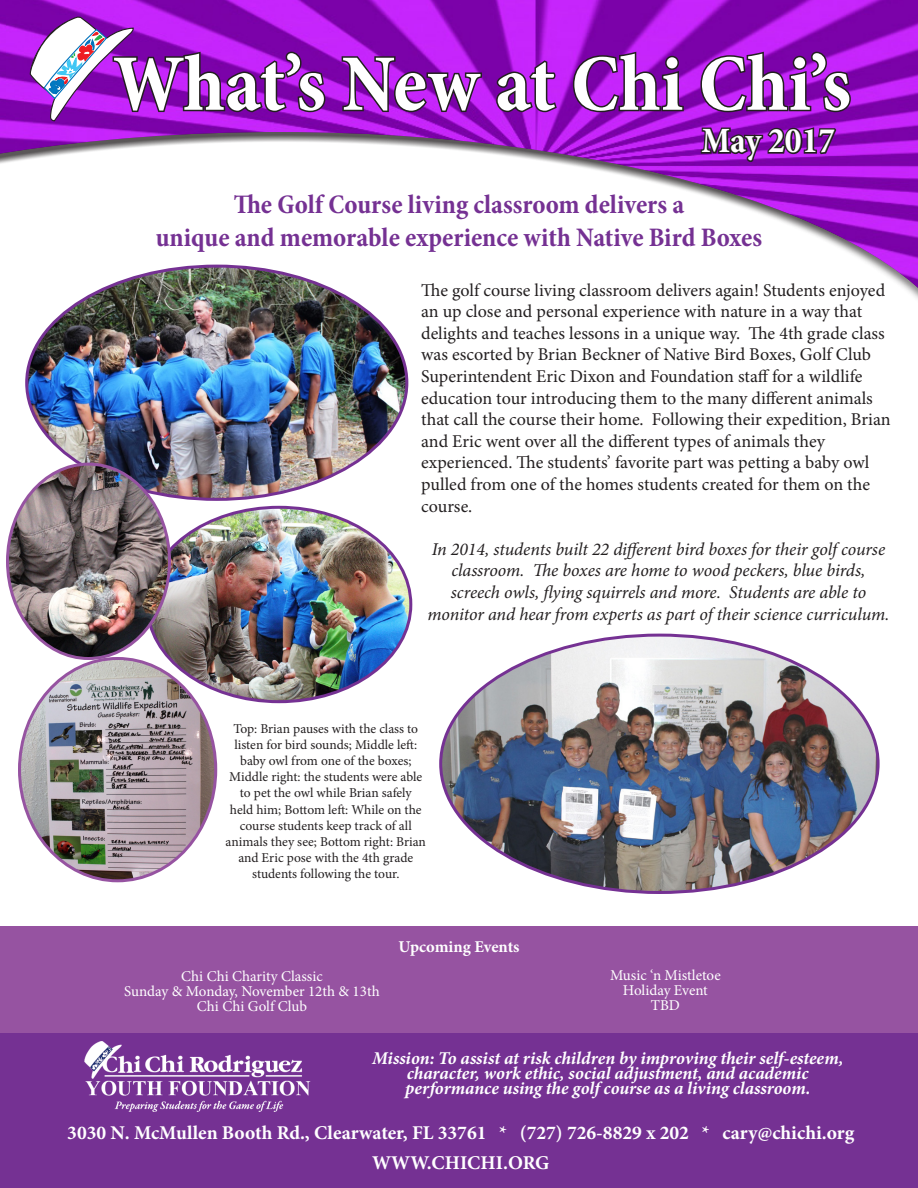
<style>
.page{position:relative;width:918px;height:1188px;background:#fff}
.page>*{position:absolute;margin:0;border:0;box-sizing:border-box;transform-origin:0 0}
.t1{font:700 condensed 81px "Minion Pro";color:#fff}
.t2{font:700 condensed 36px "Minion Pro";color:#fff}
.t3{font:700 condensed 27px "Minion Pro";color:#753193}
.t4{font:700 19.5px "Minion Pro";color:#fff}
.t5{font:18px/21.6px "Minion Pro";color:#231f20}
.t6{font:italic 18px/21.6px "Minion Pro";letter-spacing:-.005em;color:#231f20;text-align:center}
.t7{font:italic 700 18px "Minion Pro";letter-spacing:-.005em;color:#fff}
.t8{font:700 16.5px "Minion Pro";letter-spacing:-.005em;color:#fff}
.t9{font:15px "Minion Pro";color:#fff}
.t10{font:13.5px/16.2px "Minion Pro";color:#231f20;text-align:center}
</style>
<div class="page">
<div style="left:0;top:926px;width:918px;height:197px;background:#9653a1"></div>
<img style="left:0;top:0;width:918px;height:128px">
<div style="left:0;top:128px;width:918px;height:338px;background:#231f20;opacity:.75"></div>
<svg style="left:340px;top:55px;width:143px;height:59px;background:#7e17a1"></svg>
<svg style="left:495px;top:59px;width:64px;height:55px;background:#841ba7"></svg>
<svg style="left:571px;top:50px;width:114px;height:64px;background:#7c159f"></svg>
<svg style="left:699px;top:50px;width:153px;height:64px;background:#7c159f"></svg>
<svg style="left:699px;top:125px;width:139px;height:39px;background:#6f168c"></svg>
<svg style="left:30px;top:16px;width:297px;height:105px;background:#9731bc"></svg>
<div style="left:0;top:1034px;width:918px;height:154px;background:#753193"></div>
<img style="left:85px;top:1041px;width:226px;height:70px">
<img style="left:27px;top:266px;width:380px;height:233px">
<img style="left:170px;top:507px;width:241px;height:195px">
<img style="left:20px;top:658px;width:196px;height:223px">
<img style="left:441px;top:635px;width:436px;height:257px">
<img style="left:8px;top:464px;width:162px;height:194px">
<p class="t1" style="left:113px;top:28px;width:740px">What’s New at Chi Chi’s</p>
<p class="t2" style="left:702px;top:116px;width:135px">May 2017</p>
<p class="t3" style="left:234px;top:186px;width:452px">The Golf Course living classroom delivers a</p>
<p class="t3" style="left:156px;top:218px;width:608px">unique and memorable experience with Native Bird Boxes</p>
<p class="t5" style="left:421px;top:279px;width:466px">The golf course living classroom delivers again! Students enjoyed an up close and personal experience with nature in a way that delights and teaches lessons in a unique way. The 4th grade class was escorted by Brian Beckner of Native Bird Boxes, Golf Club Superintendent Eric Dixon and Foundation staff for a wildlife</p>
<p class="t5" style="left:421px;top:387px;width:471px">education tour introducing them to the many different animals that call the course their home. Following their expedition, Brian and Eric went over all the different types of animals they</p>
<p class="t5" style="left:421px;top:452px;width:450px;text-align:justify">experienced. The students’ favorite part was petting a baby owl pulled from one of the homes students created for them on the course.</p>
<p class="t6" style="left:432px;top:538px;width:455px">In 2014, students built 22 different bird boxes for their golf course classroom. The boxes are home to wood peckers, blue birds,</p>
<p class="t6" style="left:451px;top:582px;width:417px">screech owls, flying squirrels and more. Students are able to</p>
<p class="t6" style="left:428px;top:603px;width:463px">monitor and hear from experts as part of their science curriculum.</p>
<p class="t10" style="left:226px;top:720px;width:202px">Top: Brian pauses with the class to listen for bird sounds; Middle left: baby owl from one of the boxes; Middle right: the students were able to pet the owl while Brian safely<br>held him; Bottom left: While on the course students keep track of all animals they see; Bottom right: Brian and Eric pose with the 4th grade students following the tour.</p>
<p class="t9" style="left:181px;top:966px;width:143px">Chi Chi Charity Classic</p>
<p class="t9" style="left:124px;top:981px;width:257px">Sunday &amp; Monday, November 12th &amp; 13th</p>
<p class="t9" style="left:197px;top:996px;width:112px">Chi Chi Golf Club</p>
<p class="t8" style="left:398px;top:935px;width:123px">Upcoming Events</p>
<p class="t9" style="left:610px;top:965px;width:112px">Music ‘n Mistletoe</p>
<p class="t9" style="left:623px;top:980px;width:86px">Holiday Event</p>
<p class="t9" style="left:651px;top:995px;width:31px">TBD</p>
<p class="t7" style="left:372px;top:1045px;width:473px">Mission: To assist at risk children by improving their self-esteem,</p>
<p class="t7" style="left:407px;top:1060px;width:403px">character, work ethic, social adjustment, and academic</p>
<p class="t7" style="left:405px;top:1075px;width:407px">performance using the golf course as a living classroom.</p>
<p class="t4" style="left:67px;top:1119px;width:788px">3030 N. McMullen Booth Rd., Clearwater, FL 33761 * (727) 726-8829 x 202 * cary@chichi.org</p>
<p class="t4" style="left:372px;top:1149px;width:179px">WWW.CHICHI.ORG</p>
</div>
